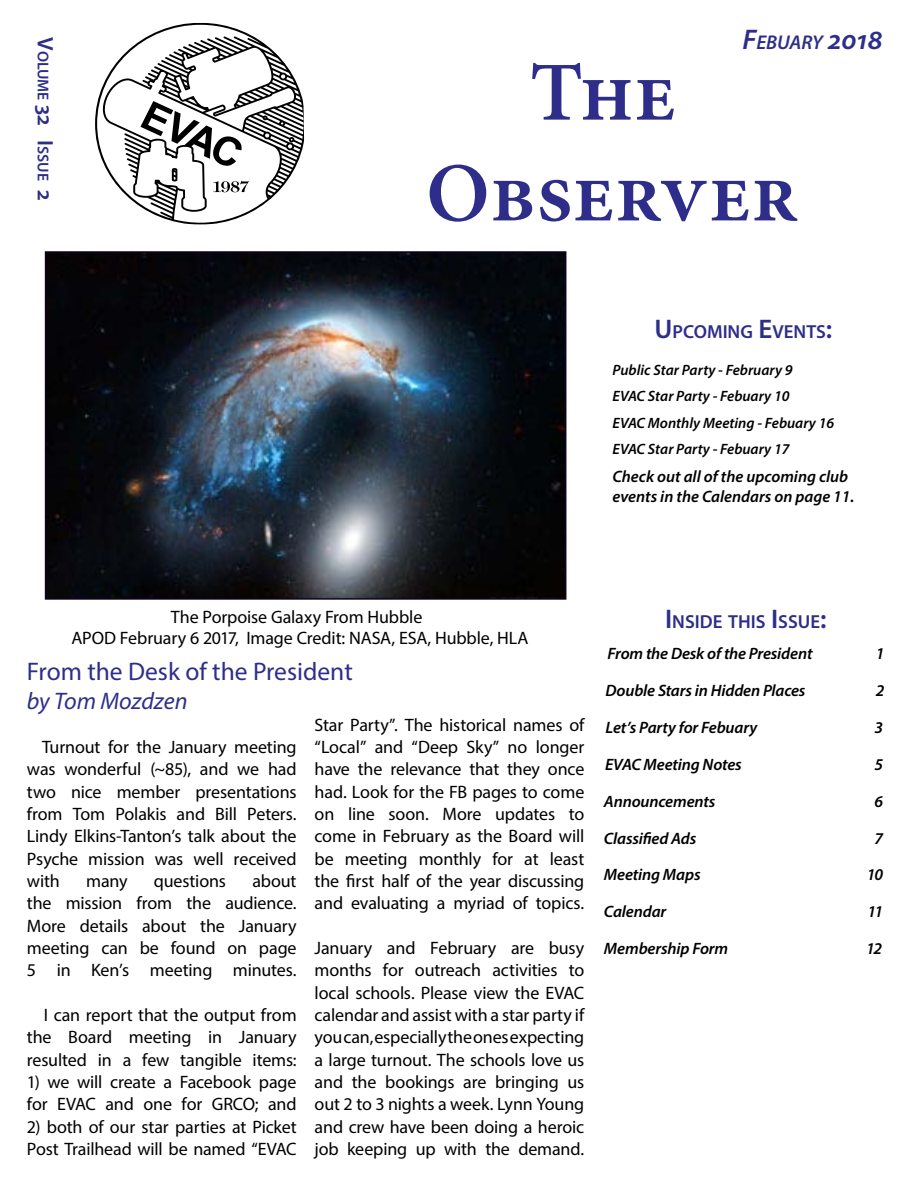
<style>
.page{position:relative;width:918px;height:1188px;background:#fff}
.page>*{position:absolute;margin:0;border:0;box-sizing:border-box;transform-origin:0 0}
.t1{font:600 84px/100.8px "Minion Pro";color:#2e2e8a;text-align:center}
.t2{font:25.5px "Myriad Pro";color:#2e2e8a}
.t3{font:italic 24px "Myriad Pro";letter-spacing:-.005em;color:#2e2e8a}
.t4{font:italic 600 19.95px "Myriad Pro";letter-spacing:-.01em;color:#2e2e8a}
.t5{font:600 18.9px "Myriad Pro";color:#2e2e8a}
.t6{font:18px/22.4px "Myriad Pro";letter-spacing:-.01em;color:#000;text-align:justify}
.t7{font:italic 600 16.5px/19.8px "Myriad Pro";letter-spacing:-.01em;color:#000}
.t8{font:600 15.75px "Myriad Pro";color:#2e2e8a}
.t9{font:italic 600 15px/26.5px "Myriad Pro";color:#000}
.s1{font-size:22.5px}
.s2{font-size:28.5px}
.s3{font-size:27px}
</style>
<div class="page">
<svg style="left:95px;top:23px;width:210px;height:202px"></svg>
<img style="left:48px;top:254px;width:515px;height:343px">
<div style="left:45px;top:251px;width:521px;height:349px;border:2px solid #0f0321"></div>
<p class="t8" style="left:53px;top:37px;width:165px;rotate:90deg"><span class="s1">V</span>OLUME <span class="s1">32 I</span> SSUE <span class="s1">2</span></p>
<p class="t4" style="left:742px;top:30px;width:142px"><span class="s2">F</span>EBUARY <span class="s2">2018</span></p>
<h1 class="t1" style="left:426px;top:42px;width:374px">The<br>Observer</h1>
<p class="t5" style="left:655px;top:320px;width:179px"><span class="s3">U</span>PCOMING <span class="s3">E</span>VENTS<span class="s3">:</span></p>
<p class="t9" style="left:612px;top:356px;width:223px">Public Star Party - February 9<br>EVAC Star Party - Febuary 10<br>EVAC Monthly Meeting - Febuary 16<br>EVAC Star Party - Febuary 17</p>
<p class="t7" style="left:612px;top:467px;width:243px">Check out all of the upcoming club events in the Calendars on page 11.</p>
<p class="t6" style="left:72px;top:606px;width:459px;line-height:21.6px;text-align:center">The Porpoise Galaxy From Hubble<br>APOD February 6 2017, Image Credit: NASA, ESA, Hubble, HLA</p>
<h2 class="t2" style="left:27px;top:656px;width:327px">From the Desk of the President</h2>
<h3 class="t3" style="left:27px;top:686px;width:162px">by Tom Mozdzen</h3>
<p class="t6" style="left:27px;top:735px;width:271px;text-indent:15px">Turnout for the January meeting was wonderful (~85), and we had two nice member presentations from Tom Polakis and Bill Peters.<br>Lindy Elkins-Tanton’s talk about the Psyche mission was well received with</p>
<p class="t6" style="left:27px;top:869px;width:271px;text-indent:225px">about the mission from the audience.<br>More details about the January meeting can be found on page 5 in Ken’s meeting minutes.</p>
<p class="t6" style="left:27px;top:1003px;width:271px;text-indent:17px">I can report that the output from the Board meeting in January resulted in a few tangible items:</p>
<p class="t6" style="left:27px;top:1070px;width:271px">1) we will create a Facebook page for EVAC and one for GRCO; and</p>
<p class="t6" style="left:27px;top:1115px;width:271px">2) both of our star parties at Picket<br>Post Trailhead will be named “EVAC</p>
<p class="t6" style="left:86px;top:869px;width:43px">many</p>
<p class="t6" style="left:154px;top:869px;width:74px">questions</p>
<p class="t6" style="left:315px;top:713px;width:271px">Star Party”. The historical names of “Local” and “Deep Sky” no longer have the relevance that they once had. Look for the FB pages to come on line soon. More updates to come in February as the Board will be meeting monthly for at least the first half of the year discussing and evaluating a myriad of topics.</p>
<p class="t6" style="left:315px;top:937px;width:271px">January and February are busy months for outreach activities to local schools. Please view the EVAC calendar and assist with a star party if you can, especially the ones expecting a large turnout. The schools love us and the bookings are bringing us out 2 to 3 nights a week. Lynn Young and crew have been doing a heroic job keeping up with the demand.</p>
<p class="t5" style="left:665px;top:610px;width:163px"><span class="s3">I</span> NSIDE THIS <span class="s3">I</span>SSUE<span class="s3">:</span></p>
<p class="t7" style="left:608px;top:644px;width:207px">From the Desk of the President</p>
<p class="t7" style="left:876px;top:644px;width:10px">1</p>
<p class="t7" style="left:605px;top:680px;width:202px">Double Stars in Hidden Places</p>
<p class="t7" style="left:876px;top:680px;width:10px">2</p>
<p class="t7" style="left:605px;top:717px;width:153px">Let’s Party for Febuary</p>
<p class="t7" style="left:874px;top:717px;width:10px">3</p>
<p class="t7" style="left:605px;top:754px;width:138px">EVAC Meeting Notes</p>
<p class="t7" style="left:874px;top:754px;width:10px">5</p>
<p class="t7" style="left:604px;top:791px;width:113px">Announcements</p>
<p class="t7" style="left:874px;top:791px;width:10px">6</p>
<p class="t7" style="left:604px;top:828px;width:94px">Classified Ads</p>
<p class="t7" style="left:874px;top:828px;width:10px">7</p>
<p class="t7" style="left:604px;top:865px;width:98px">Meeting Maps</p>
<p class="t7" style="left:867px;top:865px;width:18px">10</p>
<p class="t7" style="left:604px;top:901px;width:64px">Calendar</p>
<p class="t7" style="left:868px;top:901px;width:17px">11</p>
<p class="t7" style="left:604px;top:938px;width:126px">Membership Form</p>
<p class="t7" style="left:866px;top:938px;width:17px">12</p>
</div>
